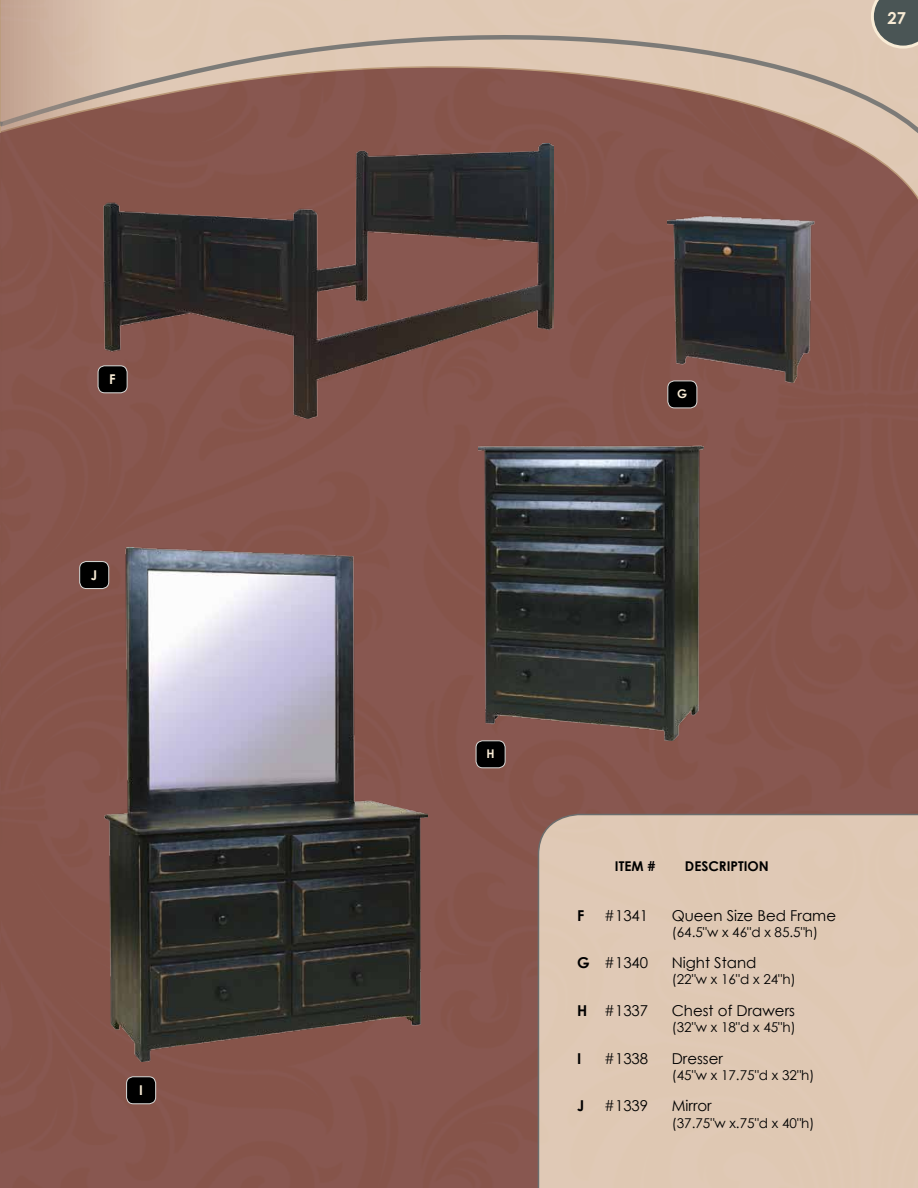
<style>
.page{position:relative;width:918px;height:1188px;background:#fff}
.page>*{position:absolute;margin:0;border:0;box-sizing:border-box;transform-origin:0 0}
.t1{font:700 16.5px "Century Gothic";color:#f8ebd5}
.t2{font:15px "Century Gothic";color:#000}
.t3{font:700 15px "Century Gothic";color:#000}
.t4{font:13.5px "Century Gothic";color:#000}
.t5{font:700 13.5px "Century Gothic";color:#000}
.t6{font:700 13.5px "Century Gothic";color:#f8ebd5}
.t7{font:700 12px "Century Gothic";color:#f8ebd5}
.s1{font-weight:700}
</style>
<div class="page">
<div style="left:0;top:230px;width:918px;height:958px;background:#86554c"></div>
<svg style="left:7px;top:0;width:911px;height:230px;background:#a37b6e"></svg>
<svg style="left:7px;top:18px;width:911px;height:134px;background:#b59384"></svg>
<svg style="left:0;top:0;width:7px;height:230px;background:#a67f70"></svg>
<img style="left:668px;top:215px;width:147px;height:167px">
<img style="left:105px;top:547px;width:323px;height:514px">
<img style="left:103px;top:144px;width:450px;height:275px">
<img style="left:479px;top:445px;width:225px;height:295px">
<div style="left:538px;top:814px;width:380px;height:374px;background:#dfc9b3"></div>
<div style="left:98px;top:366px;width:29px;height:27px;background:#000;border-radius:7px"></div>
<div style="left:98px;top:366px;width:29px;height:27px;border:1px solid #d8dad8;border-radius:7px"></div>
<div style="left:668px;top:381px;width:29px;height:27px;background:#000;border-radius:7px"></div>
<div style="left:668px;top:381px;width:29px;height:27px;border:1px solid #d8dad8;border-radius:7px"></div>
<div style="left:476px;top:741px;width:29px;height:27px;background:#000;border-radius:7px"></div>
<div style="left:476px;top:741px;width:29px;height:27px;border:1px solid #d8dad8;border-radius:7px"></div>
<div style="left:127px;top:1077px;width:29px;height:27px;background:#000;border-radius:7px"></div>
<div style="left:126px;top:1077px;width:30px;height:27px;border:1px solid #d8dad8;border-radius:7px"></div>
<div style="left:80px;top:562px;width:29px;height:27px;background:#000;border-radius:7px"></div>
<div style="left:80px;top:561px;width:29px;height:28px;border:1px solid #d8dad8;border-radius:7px"></div>
<svg style="left:871px;top:0;width:47px;height:49px;background:#6e726e"></svg>
<p class="t6" style="left:109px;top:371px;width:8px">F</p>
<p class="t6" style="left:91px;top:567px;width:8px">J</p>
<p class="t6" style="left:139px;top:1082px;width:5px">I</p>
<p class="t1" style="left:888px;top:8px;width:20px">27</p>
<p class="t7" style="left:677px;top:386px;width:12px">G</p>
<p class="t7" style="left:486px;top:746px;width:10px">H</p>
<p class="t5" style="left:615px;top:858px;width:42px">ITEM #</p>
<p class="t5" style="left:685px;top:858px;width:85px">DESCRIPTION</p>
<p class="t3" style="left:577px;top:906px;width:9px">F</p>
<p class="t2" style="left:604px;top:906px;width:46px">#1341</p>
<p class="t2" style="left:672px;top:906px;width:166px">Queen Size Bed Frame</p>
<p class="t4" style="left:672px;top:924px;width:148px">(64.5"w x 46"d x 85.5"h)</p>
<p class="t2" style="left:577px;top:954px;width:73px"><span class="s1">G</span> #1340</p>
<p class="t2" style="left:672px;top:954px;width:86px">Night Stand</p>
<p class="t4" style="left:672px;top:971px;width:125px">(22"w x 16"d x 24"h)</p>
<p class="t2" style="left:577px;top:1001px;width:73px"><span class="s1">H</span> #1337</p>
<p class="t2" style="left:672px;top:1001px;width:125px">Chest of Drawers</p>
<p class="t4" style="left:672px;top:1019px;width:125px">(32"w x 18"d x 45"h)</p>
<p class="t3" style="left:577px;top:1049px;width:6px">I</p>
<p class="t2" style="left:604px;top:1049px;width:46px">#1338</p>
<p class="t2" style="left:672px;top:1049px;width:53px">Dresser</p>
<p class="t4" style="left:672px;top:1067px;width:144px">(45"w x 17.75"d x 32"h)</p>
<p class="t3" style="left:577px;top:1096px;width:9px">J</p>
<p class="t2" style="left:604px;top:1097px;width:46px">#1339</p>
<p class="t2" style="left:672px;top:1097px;width:42px">Mirror</p>
<p class="t4" style="left:672px;top:1114px;width:144px">(37.75"w x.75"d x 40"h)</p>
</div>
